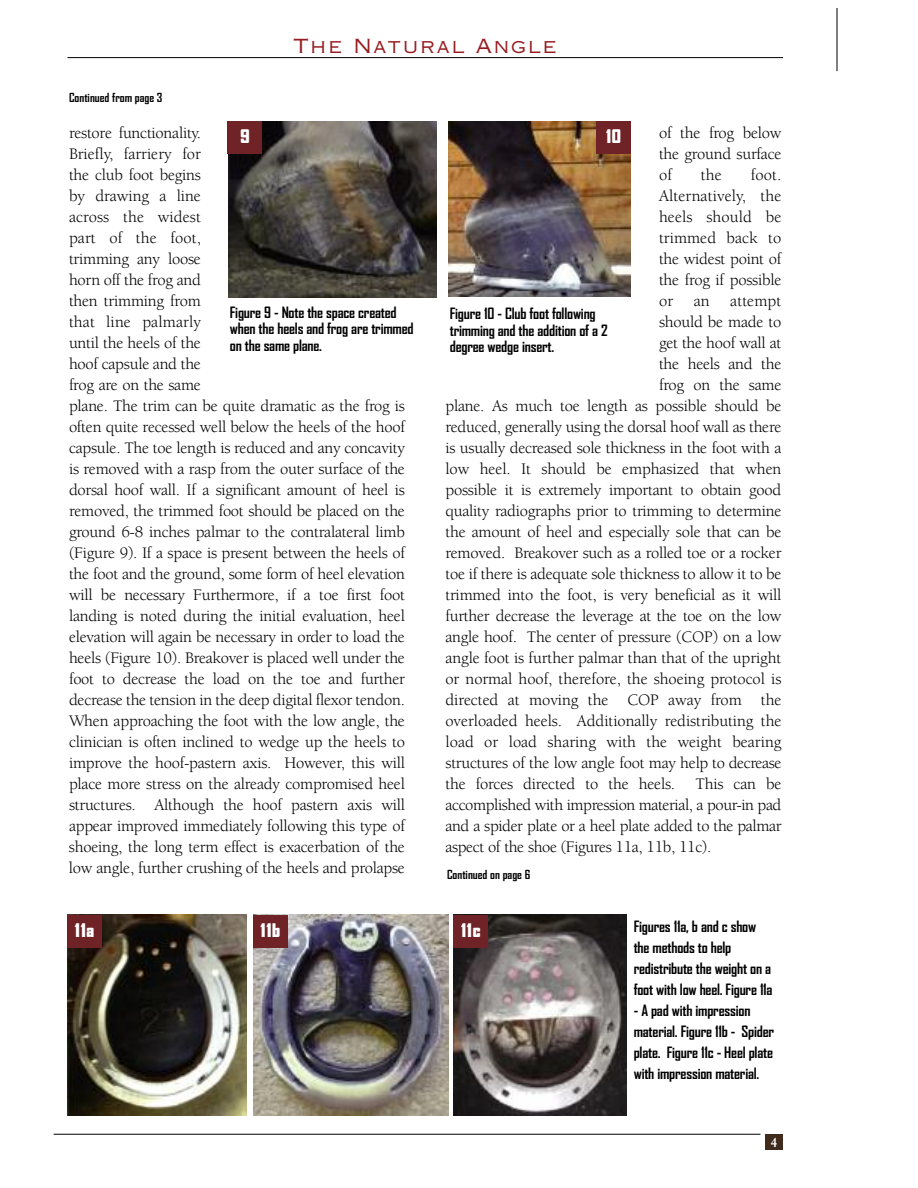
<style>
.page{position:relative;width:918px;height:1188px;background:#fff}
.page>*{position:absolute;margin:0;border:0;box-sizing:border-box;transform-origin:0 0}
.t1{font:19.5px "Copperplate Thirty Two AB";letter-spacing:.08em;color:#971c21}
.t2{font:900 18px "Agency FB";letter-spacing:.05em;color:#fff}
.t3{font:16.5px/21px "Berkeley";letter-spacing:-.015em;color:#000}
.t4{font:16.5px "Berkeley";letter-spacing:.005em;color:#000}
.t5{font:700 15px/21px "Agency FB";letter-spacing:-.015em;color:#000}
.t6{font:700 13.5px "Stempel Garamond";color:#fff}
.t7{font:700 12px "Agency FB";color:#000}
</style>
<div class="page">
<hr style="left:54px;top:1134px;width:706px;height:1px;background:#000">
<div style="left:765px;top:1134px;width:18px;height:16px;background:#412b1c"></div>
<hr style="left:837px;top:0;width:1px;height:71px;background:#000">
<div style="left:832px;top:0;width:10px;height:8px;background:#fff"></div>
<hr style="left:68px;top:57px;width:715px;height:1px;background:#000">
<img style="left:68px;top:915px;width:178px;height:201px">
<img style="left:454px;top:915px;width:172px;height:201px">
<img style="left:253px;top:915px;width:195px;height:201px">
<img style="left:228px;top:121px;width:208px;height:176px">
<img style="left:449px;top:121px;width:182px;height:175px">
<div style="left:228px;top:121px;width:34px;height:32px;background:#702326"></div>
<div style="left:596px;top:121px;width:35px;height:32px;background:#702326"></div>
<div style="left:68px;top:915px;width:34px;height:32px;background:#702326"></div>
<div style="left:253px;top:915px;width:35px;height:32px;background:#702326"></div>
<div style="left:454px;top:915px;width:34px;height:32px;background:#702326"></div>
<p class="t1" style="left:294px;top:39px;width:265px">The Natural Angle</p>
<p class="t7" style="left:69px;top:91px;width:95px">Continued from page 3</p>
<p class="t3" style="left:69px;top:123px;width:338px">restore functionality.<br>Briefly, farriery for<br>the club foot begins<br>by drawing a line<br>across the widest<br>part of the foot,<br>trimming any loose<br>horn off the frog and<br>then trimming from<br>that line palmarly<br>until the heels of the<br>hoof capsule and the<br>frog are on the same<br>plane. The trim can be quite dramatic as the frog is often quite recessed well below the heels of the hoof capsule. The toe length is reduced and any concavity is removed with a rasp from the outer surface of the dorsal hoof wall. If a significant amount of heel is removed, the trimmed foot should be placed on the ground 6-8 inches palmar to the contralateral limb (Figure 9). If a space is present between the heels of the foot and the ground, some form of heel elevation will be necessary Furthermore, if a toe first foot landing is noted during the initial evaluation, heel elevation will again be necessary in order to load the heels (Figure 10). Breakover is placed well under the foot to decrease the load on the toe and further decrease the tension in the deep digital flexor tendon.<br>When approaching the foot with the low angle, the clinician is often inclined to wedge up the heels to improve the hoof-pastern axis. However, this will place more stress on the already compromised heel structures. Although the hoof pastern axis will appear improved immediately following this type of shoeing, the long term effect is exacerbation of the low angle, further crushing of the heels and prolapse</p>
<p class="t3" style="left:659px;top:123px;width:124px;text-align:justify">of the frog below the ground surface of</p>
<p class="t2" style="left:240px;top:126px;width:11px">9</p>
<p class="t2" style="left:606px;top:126px;width:16px">10</p>
<p class="t3" style="left:701px;top:165px;width:22px">the</p>
<p class="t3" style="left:751px;top:165px;width:32px">foot.</p>
<p class="t4" style="left:659px;top:189px;width:124px">Alternatively, the</p>
<p class="t4" style="left:659px;top:210px;width:124px">heels should be</p>
<p class="t3" style="left:659px;top:228px;width:124px">trimmed back to</p>
<p class="t3" style="left:659px;top:249px;width:124px">the widest point of</p>
<p class="t3" style="left:659px;top:270px;width:124px">the frog if possible</p>
<p class="t4" style="left:659px;top:294px;width:124px">or an attempt</p>
<p class="t3" style="left:659px;top:312px;width:124px">should be made to</p>
<p class="t3" style="left:659px;top:333px;width:124px">get the hoof wall at</p>
<p class="t3" style="left:659px;top:354px;width:124px">the heels and the</p>
<p class="t3" style="left:659px;top:375px;width:124px">frog on the same</p>
<p class="t3" style="left:445px;top:396px;width:338px">plane. As much toe length as possible should be</p>
<p class="t3" style="left:445px;top:417px;width:338px">reduced, generally using the dorsal hoof wall as there</p>
<p class="t3" style="left:445px;top:438px;width:338px">is usually decreased sole thickness in the foot with a</p>
<p class="t3" style="left:445px;top:459px;width:338px">low heel. It should be emphasized that when</p>
<p class="t3" style="left:445px;top:480px;width:338px">possible it is extremely important to obtain good</p>
<p class="t3" style="left:445px;top:501px;width:338px">quality radiographs prior to trimming to determine</p>
<p class="t3" style="left:445px;top:522px;width:338px">the amount of heel and especially sole that can be</p>
<p class="t3" style="left:445px;top:543px;width:338px">removed. Breakover such as a rolled toe or a rocker</p>
<p class="t3" style="left:445px;top:564px;width:338px">toe if there is adequate sole thickness to allow it to be</p>
<p class="t3" style="left:445px;top:585px;width:338px">trimmed into the foot, is very beneficial as it will</p>
<p class="t3" style="left:445px;top:606px;width:338px">further decrease the leverage at the toe on the low</p>
<p class="t3" style="left:445px;top:627px;width:338px">angle hoof. The center of pressure (COP) on a low</p>
<p class="t3" style="left:445px;top:648px;width:338px">angle foot is further palmar than that of the upright</p>
<p class="t3" style="left:445px;top:669px;width:338px">or normal hoof, therefore, the shoeing protocol is</p>
<p class="t3" style="left:445px;top:690px;width:338px">directed at moving the COP away from the</p>
<p class="t3" style="left:445px;top:711px;width:338px">overloaded heels. Additionally redistributing the</p>
<p class="t3" style="left:445px;top:732px;width:338px">load or load sharing with the weight bearing</p>
<p class="t3" style="left:445px;top:753px;width:338px">structures of the low angle foot may help to decrease</p>
<p class="t3" style="left:445px;top:774px;width:338px">the forces directed to the heels. This can be</p>
<p class="t3" style="left:445px;top:795px;width:338px">accomplished with impression material, a pour-in pad</p>
<p class="t3" style="left:445px;top:816px;width:338px">and a spider plate or a heel plate added to the palmar</p>
<p class="t3" style="left:445px;top:837px;width:267px">aspect of the shoe (Figures 11a, 11b, 11c).</p>
<p class="t5" style="left:230px;top:305px;width:185px;line-height:16.5px">Figure 9 - Note the space created when the heels and frog are trimmed on the same plane.</p>
<p class="t5" style="left:450px;top:306px;width:159px;line-height:16.5px">Figure 10 - Club foot following trimming and the addition of a 2 degree wedge insert.</p>
<p class="t7" style="left:447px;top:868px;width:85px">Continued on page 6</p>
<p class="t2" style="left:75px;top:920px;width:21px">11a</p>
<p class="t2" style="left:261px;top:920px;width:21px">11b</p>
<p class="t2" style="left:461px;top:920px;width:21px">11c</p>
<p class="t5" style="left:634px;top:916px;width:140px">Figures 11a, b and c show the methods to help redistribute the weight on a foot with low heel. Figure 11a</p>
<p class="t5" style="left:634px;top:1000px;width:142px">- A pad with impression material. Figure 11b - Spider plate. Figure 11c - Heel plate with impression material.</p>
<p class="t6" style="left:771px;top:1136px;width:8px">4</p>
</div>
